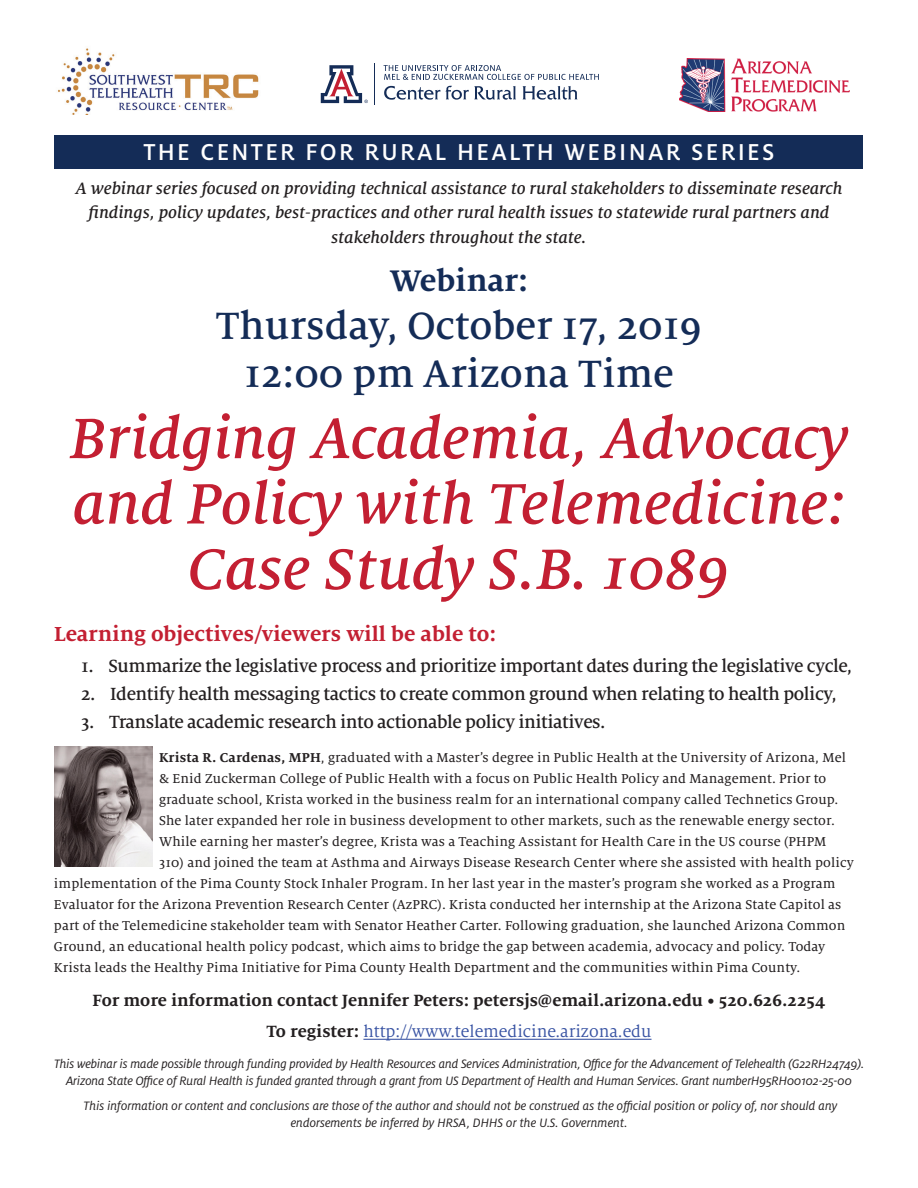
<style>
.page{position:relative;width:918px;height:1188px;background:#fff}
.page>*{position:absolute;margin:0;border:0;box-sizing:border-box;transform-origin:0 0}
.t1{font:italic 500 63px/65.4px "Milo Serif OT";color:#c31f32;text-align:center}
.t2{font:500 42px/48px "Milo Serif OT";color:#142c57;text-align:center}
.t3{font:700 33px "Milo Serif OT";color:#142c57}
.t4{font:500 25.5px "Milo OT";letter-spacing:.09em;color:#fff}
.t5{font:700 22.5px "Milo Serif OT";color:#c31f32}
.t6{font:500 19.5px "Milo Serif OT";letter-spacing:-.02em;color:#231f20}
.t7{font:italic 500 18px/24.6px "Milo Serif OT";color:#231f20;text-align:center}
.t8{font:700 18px/30.6px "Milo Serif OT";color:#231f20;text-align:center}
.t9{font:14.25px "Milo Serif OT Text";letter-spacing:.01em;color:#231f20}
.t10{font:italic 13.5px/17.2px "Milo OT";letter-spacing:-.01em;color:#231f20;text-align:center}
.s1{font-family:"Milo Serif OT";font-weight:700}
.s2{font-weight:400;color:#3853a3}
</style>
<div class="page">
<div style="left:55px;top:135px;width:808px;height:33px;background:#142c57"></div>
<hr style="left:363px;top:1039px;width:289px;height:1px;background:#3853a3">
<img style="left:54px;top:747px;width:98px;height:120px">
<img style="left:679px;top:58px;width:170px;height:54px">
<svg style="left:320px;top:65px;width:48px;height:39px"></svg>
<hr style="left:374px;top:64px;width:1px;height:41px;background:#142c57">
<svg style="left:384px;top:65px;width:215px;height:15px"></svg>
<svg style="left:384px;top:86px;width:132px;height:14px"></svg>
<svg style="left:522px;top:86px;width:56px;height:14px"></svg>
<img style="left:58px;top:48px;width:201px;height:66px">
<h3 class="t4" style="left:144px;top:138px;width:632px">THE CENTER FOR RURAL HEALTH WEBINAR SERIES</h3>
<p class="t7" style="left:75px;top:176px;width:769px">A webinar series focused on providing technical assistance to rural stakeholders to disseminate research findings, policy updates, best-practices and other rural health issues to statewide rural partners and stakeholders throughout the state.</p>
<h3 class="t3" style="left:390px;top:262px;width:140px">Webinar:</h3>
<h2 class="t2" style="left:216px;top:302px;width:488px">Thursday, October 17, 2019<br>12:00 pm Arizona Time</h2>
<h1 class="t1" style="left:69px;top:407px;width:781px">Bridging Academia, Advocacy and Policy with Telemedicine:<br>Case Study S.B. 1089</h1>
<h3 class="t5" style="left:54px;top:621px;width:444px">Learning objectives/viewers will be able to:</h3>
<h3 class="t6" style="left:81px;top:656px;width:773px">1. Summarize the legislative process and prioritize important dates during the legislative cycle,</h3>
<h3 class="t6" style="left:81px;top:683px;width:757px">2. Identify health messaging tactics to create common ground when relating to health policy,</h3>
<h3 class="t6" style="left:81px;top:711px;width:526px">3. Translate academic research into actionable policy initiatives.</h3>
<p class="t9" style="left:159px;top:750px;width:689px"><span class="s1">Krista R. Cardenas, MPH</span>, graduated with a Master’s degree in Public Health at the University of Arizona, Mel</p>
<p class="t9" style="left:159px;top:771px;width:669px">&amp; Enid Zuckerman College of Public Health with a focus on Public Health Policy and Management. Prior to</p>
<p class="t9" style="left:159px;top:792px;width:681px">graduate school, Krista worked in the business realm for an international company called Technetics Group.</p>
<p class="t9" style="left:159px;top:813px;width:677px">She later expanded her role in business development to other markets, such as the renewable energy sector.</p>
<p class="t9" style="left:159px;top:834px;width:669px">While earning her master’s degree, Krista was a Teaching Assistant for Health Care in the US course (PHPM</p>
<p class="t9" style="left:159px;top:855px;width:696px">310) and joined the team at Asthma and Airways Disease Research Center where she assisted with health policy</p>
<p class="t9" style="left:54px;top:876px;width:783px">implementation of the Pima County Stock Inhaler Program. In her last year in the master’s program she worked as a Program</p>
<p class="t9" style="left:54px;top:897px;width:789px">Evaluator for the Arizona Prevention Research Center (AzPRC). Krista conducted her internship at the Arizona State Capitol as</p>
<p class="t9" style="left:54px;top:918px;width:793px">part of the Telemedicine stakeholder team with Senator Heather Carter. Following graduation, she launched Arizona Common</p>
<p class="t9" style="left:54px;top:939px;width:773px">Ground, an educational health policy podcast, which aims to bridge the gap between academia, advocacy and policy. Today</p>
<p class="t9" style="left:54px;top:960px;width:748px">Krista leads the Healthy Pima Initiative for Pima County Health Department and the communities within Pima County.</p>
<p class="t8" style="left:93px;top:986px;width:734px">For more information contact Jennifer Peters: petersjs@email.arizona.edu • 520.626.2254<br>To register: <span class="s2">http://www.telemedicine.arizona.edu</span></p>
<p class="t10" style="left:54px;top:1055px;width:811px">This webinar is made possible through funding provided by Health Resources and Services Administration, Office for the Advancement of Telehealth (G22RH24749).<br>Arizona State Office of Rural Health is funded granted through a grant from US Department of Health and Human Services. Grant numberH95RH00102-25-00</p>
<p class="t10" style="left:84px;top:1097px;width:755px">This information or content and conclusions are those of the author and should not be construed as the official position or policy of, nor should any endorsements be inferred by HRSA, DHHS or the U.S. Government.</p>
</div>
